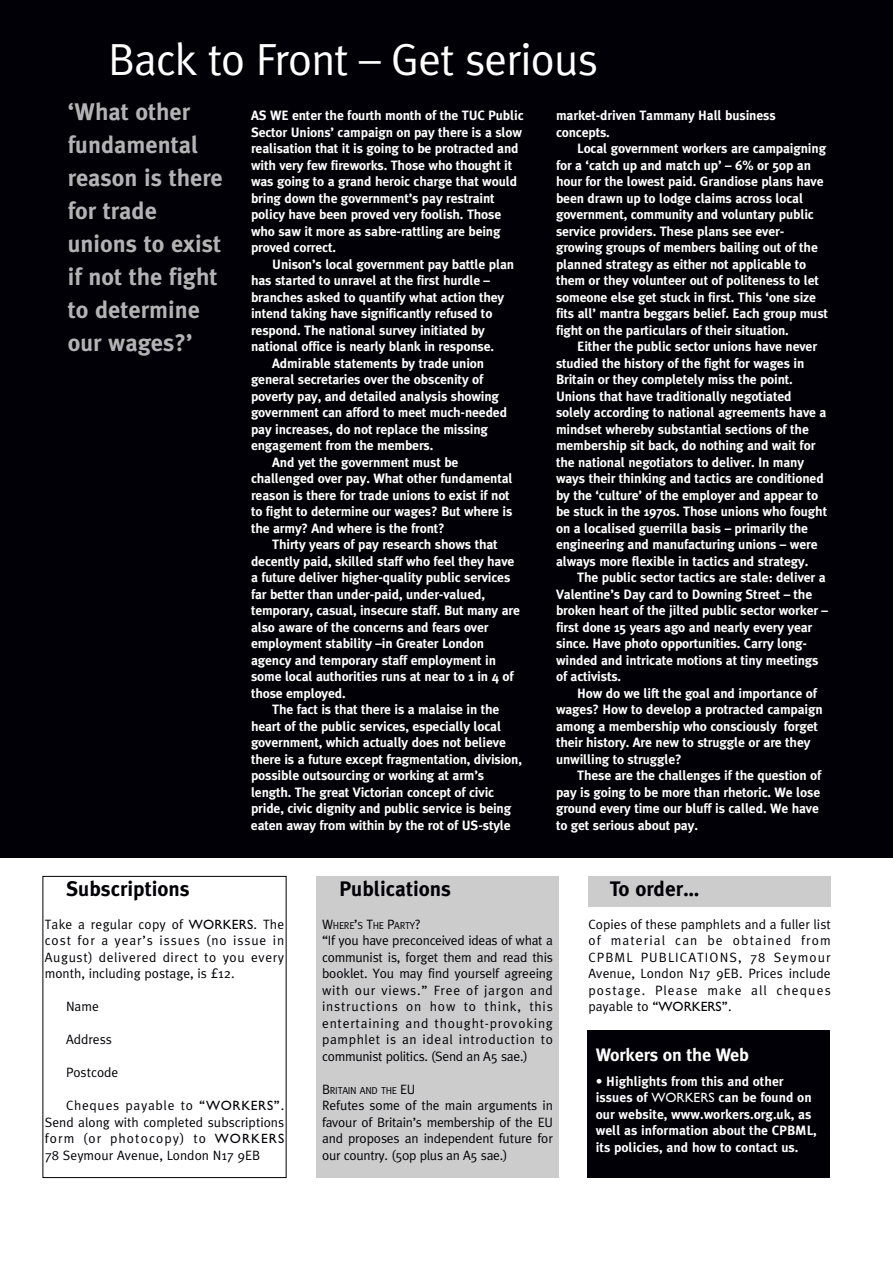
<style>
.page{position:relative;width:893px;height:1263px;background:#fff}
.page>*{position:absolute;margin:0;border:0;box-sizing:border-box;transform-origin:0 0}
.t1{font:45px "Meta Plus";letter-spacing:-.02em;color:#fff}
.t2{font:700 24px/33px "Meta Plus";color:#b3b3b4}
.t3{font:700 21px "Meta Plus";color:#000006}
.t4{font:700 18px "Meta Plus";letter-spacing:-.01em;color:#fff}
.t5{font:700 13.5px/16.5px "Meta Plus";letter-spacing:-.01em;color:#fff}
.t6{font:13.5px/16.5px "Meta Plus";color:#000006;text-align:justify}
.t7{font:10.2px "Meta Plus";letter-spacing:-.03em;color:#000006}
.s1{font-family:"Gill Sans"}
.s2{font-size:13.5px}
.s3{font-family:"Gill Sans";font-weight:400}
</style>
<div class="page">
<div style="left:43px;top:876px;width:243px;height:302px;border:1px solid #000006"></div>
<div style="left:588px;top:876px;width:243px;height:30px;background:#cccccd"></div>
<div style="left:316px;top:877px;width:243px;height:301px;background:#cccccd"></div>
<div style="left:587px;top:1031px;width:242px;height:147px;background:#000006"></div>
<div style="left:0;top:0;width:893px;height:857px;background:#000006"></div>
<h1 class="t1" style="left:108px;top:44px;width:491px">Back to Front – Get serious</h1>
<p class="t5" style="left:251px;top:108px;width:274px">AS WE enter the fourth month of the TUC Public Sector Unions’ campaign on pay there is a slow realisation that it is going to be protracted and with very few fireworks. Those who thought it was going to a grand heroic charge that would bring down the government’s pay restraint policy have been proved very foolish. Those who saw it more as sabre-rattling are being proved correct.</p>
<p class="t5" style="left:272px;top:257px;width:243px">Unison’s local government pay battle plan</p>
<p class="t5" style="left:251px;top:273px;width:241px">has started to unravel at the first hurdle –</p>
<p class="t5" style="left:251px;top:290px;width:255px">branches asked to quantify what action they</p>
<p class="t5" style="left:251px;top:306px;width:243px">intend taking have significantly refused to</p>
<p class="t5" style="left:251px;top:323px;width:235px">respond. The national survey initiated by</p>
<p class="t5" style="left:251px;top:339px;width:245px">national office is nearly blank in response.</p>
<p class="t5" style="left:272px;top:356px;width:213px">Admirable statements by trade union</p>
<p class="t5" style="left:251px;top:372px;width:234px">general secretaries over the obscenity of</p>
<p class="t5" style="left:251px;top:389px;width:250px">poverty pay, and detailed analysis showing</p>
<p class="t5" style="left:251px;top:405px;width:258px">government can afford to meet much-needed</p>
<p class="t5" style="left:251px;top:422px;width:239px">pay increases, do not replace the missing</p>
<p class="t5" style="left:251px;top:438px;width:184px">engagement from the members.</p>
<p class="t5" style="left:272px;top:455px;width:188px">And yet the government must be</p>
<p class="t5" style="left:251px;top:471px;width:263px">challenged over pay. What other fundamental</p>
<p class="t5" style="left:251px;top:488px;width:260px">reason is there for trade unions to exist if not</p>
<p class="t5" style="left:251px;top:504px;width:263px">to fight to determine our wages? But where is</p>
<p class="t5" style="left:251px;top:521px;width:195px">the army? And where is the front?</p>
<p class="t5" style="left:272px;top:537px;width:227px">Thirty years of pay research shows that</p>
<p class="t5" style="left:251px;top:554px;width:265px">decently paid, skilled staff who feel they have</p>
<p class="t5" style="left:251px;top:570px;width:261px">a future deliver higher-quality public services</p>
<p class="t5" style="left:251px;top:587px;width:235px">far better than under-paid, under-valued,</p>
<p class="t5" style="left:251px;top:603px;width:271px">temporary, casual, insecure staff. But many are</p>
<p class="t5" style="left:251px;top:620px;width:239px">also aware of the concerns and fears over</p>
<p class="t5" style="left:251px;top:636px;width:235px">employment stability –in Greater London</p>
<p class="t5" style="left:251px;top:653px;width:246px">agency and temporary staff employment in</p>
<p class="t5" style="left:251px;top:669px;width:264px">some local authorities runs at near to 1 in 4 of</p>
<p class="t5" style="left:251px;top:686px;width:96px">those employed.</p>
<p class="t5" style="left:272px;top:702px;width:229px">The fact is that there is a malaise in the</p>
<p class="t5" style="left:251px;top:719px;width:252px">heart of the public services, especially local</p>
<p class="t5" style="left:251px;top:735px;width:256px">government, which actually does not believe</p>
<p class="t5" style="left:251px;top:752px;width:273px">there is a future except fragmentation, division,</p>
<p class="t5" style="left:251px;top:768px;width:235px">possible outsourcing or working at arm’s</p>
<p class="t5" style="left:251px;top:785px;width:245px">length. The great Victorian concept of civic</p>
<p class="t5" style="left:251px;top:801px;width:262px">pride, civic dignity and public service is being</p>
<p class="t5" style="left:251px;top:818px;width:261px">eaten away from within by the rot of US-style</p>
<h2 class="t2" style="left:68px;top:98px;width:157px">‘What other fundamental reason is there for trade unions to exist if not the fight to determine our wages?’</h2>
<p class="t5" style="left:556px;top:108px;width:221px">market-driven Tammany Hall business concepts.</p>
<p class="t5" style="left:556px;top:141px;width:274px;text-indent:21px">Local government workers are campaigning for a ‘catch up and match up’ – 6% or 50p an hour for the lowest paid. Grandiose plans have been drawn up to lodge claims across local government, community and voluntary public service providers. These plans see ever&shy;growing groups of members bailing out of the planned strategy as either not applicable to them or they volunteer out of politeness to let someone else get stuck in first. This ‘one size fits all’ mantra beggars belief. Each group must fight on the particulars of their situation.</p>
<p class="t5" style="left:556px;top:339px;width:273px;text-indent:21px">Either the public sector unions have never studied the history of the fight for wages in Britain or they completely miss the point.<br>Unions that have traditionally negotiated solely according to national agreements have a mindset whereby substantial sections of the membership sit back, do nothing and wait for the national negotiators to deliver. In many ways their thinking and tactics are conditioned by the ‘culture’ of the employer and appear to be stuck in the 1970s. Those unions who fought on a localised guerrilla basis – primarily the engineering and manufacturing unions – were always more flexible in tactics and strategy.</p>
<p class="t5" style="left:556px;top:570px;width:274px;text-indent:21px">The public sector tactics are stale: deliver a Valentine’s Day card to Downing Street – the broken heart of the jilted public sector worker – first done 15 years ago and nearly every year since. Have photo opportunities. Carry long&shy;winded and intricate motions at tiny meetings of activists.</p>
<p class="t5" style="left:556px;top:686px;width:268px;text-indent:21px">How do we lift the goal and importance of wages? How to develop a protracted campaign among a membership who consciously forget their history. Are new to struggle or are they unwilling to struggle?</p>
<p class="t5" style="left:556px;top:768px;width:267px;text-indent:21px">These are the challenges if the question of pay is going to be more than rhetoric. We lose ground every time our bluff is called. We have to get serious about pay.</p>
<h3 class="t3" style="left:66px;top:881px;width:125px">Subscriptions</h3>
<p class="t6" style="left:45px;top:917px;width:241px">Take a regular copy of <span class="s1">WORKERS</span>. The cost for a year’s issues (no issue in August) delivered direct to you every month, including postage, is £12.</p>
<p class="t6" style="left:66px;top:999px;width:34px">Name</p>
<p class="t6" style="left:66px;top:1032px;width:48px">Address</p>
<p class="t6" style="left:66px;top:1065px;width:54px">Postcode</p>
<p class="t6" style="left:45px;top:1098px;width:241px;text-indent:21px">Cheques payable to “<span class="s1">WORKERS</span>”.<br>Send along with completed subscriptions form (or photocopy) to <span class="s1">WORKERS </span>78 Seymour Avenue, London N17 9EB</p>
<h3 class="t3" style="left:339px;top:881px;width:114px">Publications</h3>
<p class="t7" style="left:322px;top:922px;width:100px"><span class="s2">W</span>HERE<span class="s2">’</span>S <span class="s2">T</span>HE <span class="s2">P</span>ARTY<span class="s2">?</span></p>
<p class="t6" style="left:322px;top:933px;width:232px">“If you have preconceived ideas of what a communist is, forget them and read this booklet. You may find yourself agreeing with our views.” Free of jargon and instructions on how to think, this entertaining and thought-provoking pamphlet is an ideal introduction to communist politics. (Send an A5 sae.)</p>
<p class="t7" style="left:322px;top:1087px;width:95px"><span class="s2">B</span>RITAIN AND THE <span class="s2">EU</span></p>
<p class="t6" style="left:322px;top:1098px;width:232px">Refutes some of the main arguments in favour of Britain’s membership of the EU and proposes an independent future for our country. (50p plus an A5 sae.)</p>
<h3 class="t3" style="left:610px;top:881px;width:91px">To order…</h3>
<p class="t6" style="left:588px;top:917px;width:244px">Copies of these pamphlets and a fuller list of material can be obtained from CPBML PUBLICATIONS, 78 Seymour Avenue, London N17 9EB. Prices include postage. Please make all cheques payable to “<span class="s1">WORKERS</span>”.</p>
<h3 class="t4" style="left:596px;top:1048px;width:155px">Workers on the Web</h3>
<p class="t5" style="left:596px;top:1074px;width:223px">• Highlights from this and other issues of <span class="s3">WORKERS</span> can be found on our website, www.workers.org.uk, as well as information about the CPBML, its policies, and how to contact us.</p>
</div>
